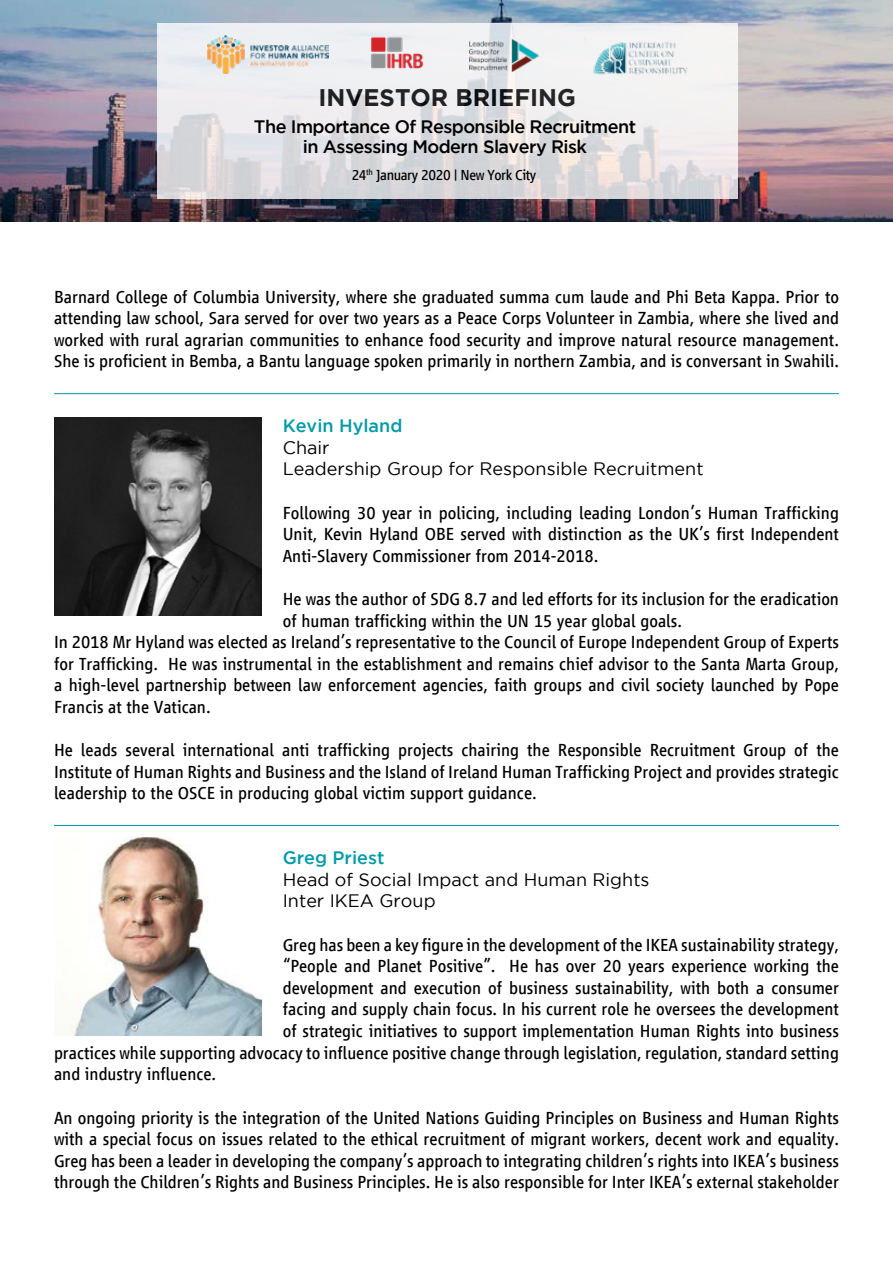
<style>
.page{position:relative;width:893px;height:1263px;background:#fff}
.page>*{position:absolute;margin:0;border:0;box-sizing:border-box;transform-origin:0 0}
.t1{font:700 24px "Gotham";color:#000}
.t2{font:18px/21.6px "Vialog LT Com";color:#000;text-align:justify}
.t3{font:18px/21.6px "Gotham";color:#000}
.t4{font:500 18px/19.5px "Gotham";letter-spacing:-.03em;color:#000;text-align:center}
.t5{font:500 18px "Gotham";color:#009ba8}
.t6{font:15px "Vialog LT Com";letter-spacing:-.03em;color:#000}
</style>
<div class="page">
<img style="left:0;top:0;width:893px;height:222px">
<svg style="left:157px;top:23px;width:580px;height:176px;fill:#edebed"></svg>
<img style="left:207px;top:35px;width:122px;height:38px">
<img style="left:360px;top:24px;width:73px;height:57px">
<img style="left:469px;top:40px;width:69px;height:31px">
<img style="left:585px;top:33px;width:110px;height:48px">
<img style="left:54px;top:417px;width:208px;height:198px">
<img style="left:71px;top:837px;width:191px;height:198px">
<hr style="left:54px;top:825px;width:785px;height:1px;background:#009ba8">
<hr style="left:54px;top:393px;width:785px;height:1px;background:#009ba8">
<h1 class="t1" style="left:319px;top:83px;width:259px">INVESTOR BRIEFING</h1>
<p class="t4" style="left:254px;top:117px;width:384px">The Importance Of Responsible Recruitment in Assessing Modern Slavery Risk</p>
<p class="t6" style="left:352px;top:167px;width:186px">24<sup>th</sup> January 2020 | New York City</p>
<p class="t2" style="left:54px;top:286px;width:787px">Barnard College of Columbia University, where she graduated summa cum laude and Phi Beta Kappa. Prior to attending law school, Sara served for over two years as a Peace Corps Volunteer in Zambia, where she lived and worked with rural agrarian communities to enhance food security and improve natural resource management.<br>She is proficient in Bemba, a Bantu language spoken primarily in northern Zambia, and is conversant in Swahili.</p>
<p class="t5" style="left:283px;top:416px;width:121px">Kevin Hyland</p>
<p class="t3" style="left:283px;top:436px;width:422px">Chair<br>Leadership Group for Responsible Recruitment</p>
<p class="t2" style="left:283px;top:502px;width:558px">Following 30 year in policing, including leading London’s Human Trafficking Unit, Kevin Hyland OBE served with distinction as the UK’s first Independent Anti-Slavery Commissioner from 2014-2018.</p>
<p class="t2" style="left:283px;top:588px;width:558px">He was the author of SDG 8.7 and led efforts for its inclusion for the eradication</p>
<p class="t2" style="left:283px;top:610px;width:401px">of human trafficking within the UN 15 year global goals.</p>
<p class="t2" style="left:54px;top:631px;width:786px">In 2018 Mr Hyland was elected as Ireland’s representative to the Council of Europe Independent Group of Experts</p>
<p class="t2" style="left:54px;top:653px;width:786px">for Trafficking. He was instrumental in the establishment and remains chief advisor to the Santa Marta Group,</p>
<p class="t2" style="left:54px;top:675px;width:786px">a high-level partnership between law enforcement agencies, faith groups and civil society launched by Pope</p>
<p class="t2" style="left:54px;top:696px;width:158px">Francis at the Vatican.</p>
<p class="t2" style="left:54px;top:739px;width:786px">He leads several international anti trafficking projects chairing the Responsible Recruitment Group of the Institute of Human Rights and Business and the Island of Ireland Human Trafficking Project and provides strategic leadership to the OSCE in producing global victim support guidance.</p>
<p class="t5" style="left:283px;top:848px;width:103px">Greg Priest</p>
<p class="t3" style="left:283px;top:868px;width:368px">Head of Social Impact and Human Rights<br>Inter IKEA Group</p>
<p class="t2" style="left:283px;top:934px;width:558px">Greg has been a key figure in the development of the IKEA sustainability strategy,</p>
<p class="t2" style="left:283px;top:955px;width:558px">“People and Planet Positive”. He has over 20 years experience working the</p>
<p class="t2" style="left:283px;top:977px;width:558px">development and execution of business sustainability, with both a consumer</p>
<p class="t2" style="left:283px;top:999px;width:558px">facing and supply chain focus. In his current role he oversees the development</p>
<p class="t2" style="left:283px;top:1020px;width:558px">of strategic initiatives to support implementation Human Rights into business</p>
<p class="t2" style="left:54px;top:1042px;width:786px">practices while supporting advocacy to influence positive change through legislation, regulation, standard setting</p>
<p class="t2" style="left:54px;top:1063px;width:164px">and industry influence.</p>
<p class="t2" style="left:54px;top:1107px;width:787px">An ongoing priority is the integration of the United Nations Guiding Principles on Business and Human Rights with a special focus on issues related to the ethical recruitment of migrant workers, decent work and equality.<br>Greg has been a leader in developing the company’s approach to integrating children’s rights into IKEA’s business through the Children’s Rights and Business Principles. He is also responsible for Inter IKEA’s external stakeholder</p>
</div>
